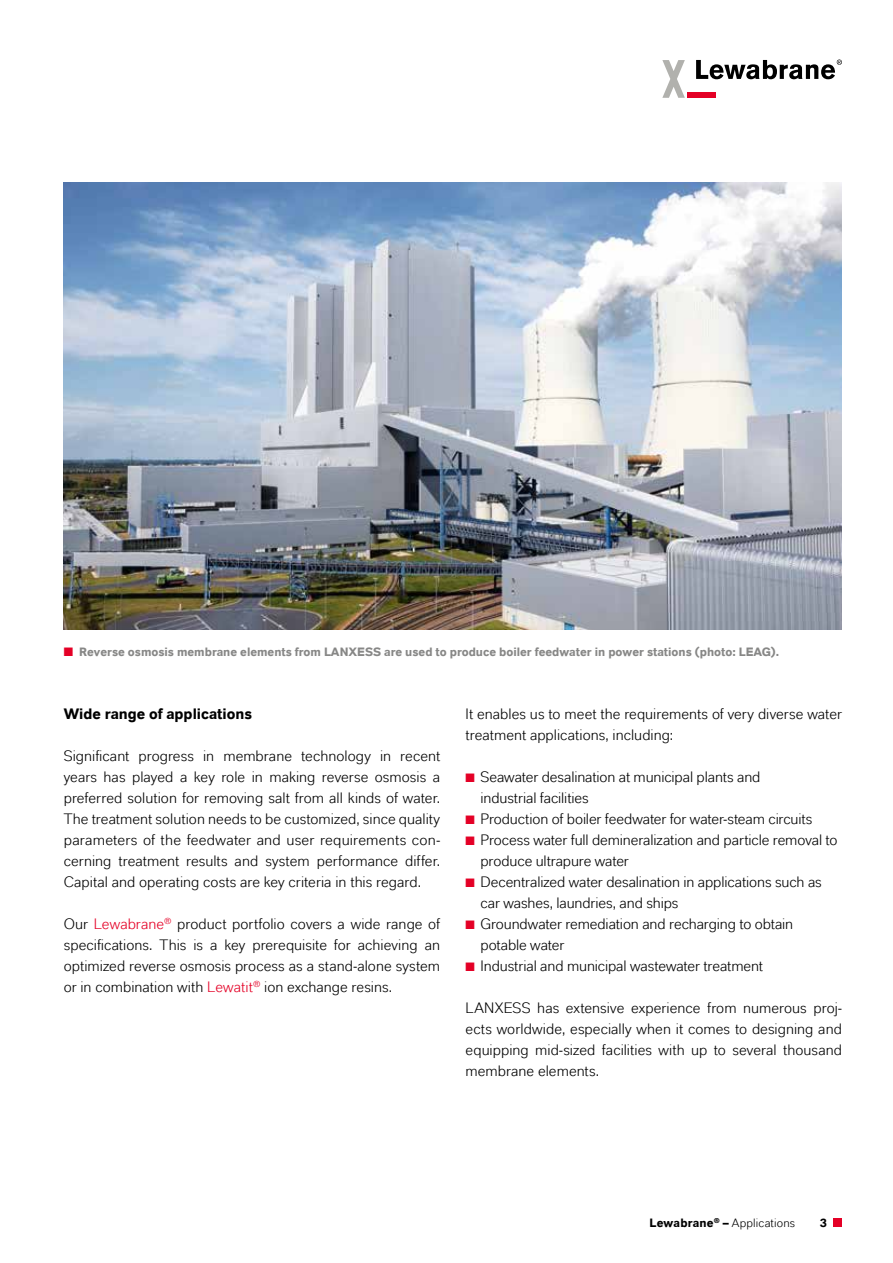
<style>
.page{position:relative;width:893px;height:1263px;background:#fff}
.page>*{position:absolute;margin:0;border:0;box-sizing:border-box;transform-origin:0 0}
.t1{font:15px/21px "Lanxess";letter-spacing:-.005em;color:#000}
.t2{font:700 15px "Lanxess";color:#000}
.t3{font:700 12px "Lanxess";color:#878786}
.t4{font:12px "Lanxess";letter-spacing:.015em;color:#000}
.t5{font:700 12px "Lanxess";color:#000}
.s1{color:#e40026}
.s2{font-weight:700}
</style>
<div class="page">
<img style="left:64px;top:183px;width:778px;height:446px">
<div style="left:688px;top:92px;width:28px;height:6px;background:#e40026"></div>
<svg style="left:662px;top:60px;width:23px;height:38px"></svg>
<svg style="left:696px;top:60px;width:146px;height:19px"></svg>
<div style="left:833px;top:1218px;width:9px;height:9px;background:#e40026"></div>
<p class="t3" style="left:64px;top:645px;width:717px"><span class="s1">■</span> Reverse osmosis membrane elements from LANXESS are used to produce boiler feedwater in power stations (photo: LEAG).</p>
<p class="t2" style="left:64px;top:705px;width:190px">Wide range of applications</p>
<p class="t1" style="left:64px;top:745px;width:378px;text-align:justify">Significant progress in membrane technology in recent years has played a key role in making reverse osmosis a preferred solution for removing salt from all kinds of water.<br>The treatment solution needs to be customized, since quality parameters of the feedwater and user requirements con&shy;cerning treatment results and system performance differ.<br>Capital and operating costs are key criteria in this regard.</p>
<p class="t1" style="left:64px;top:913px;width:378px;text-align:justify">Our <span class="s1">Lewabrane</span><sup>®</sup> product portfolio covers a wide range of specifications. This is a key prerequisite for achieving an optimized reverse osmosis process as a stand-alone system or in combination with <span class="s1">Lewatit</span><sup>®</sup> ion exchange resins.</p>
<p class="t1" style="left:466px;top:703px;width:378px">It enables us to meet the requirements of very diverse water treatment applications, including:</p>
<p class="t1" style="left:480px;top:766px;width:281px;text-indent:-15px"><span class="s1">■</span> Seawater desalination at municipal plants and industrial facilities</p>
<p class="t1" style="left:466px;top:808px;width:348px"><span class="s1">■</span> Production of boiler feedwater for water-steam circuits</p>
<p class="t1" style="left:480px;top:829px;width:359px;text-indent:-15px"><span class="s1">■</span> Process water full demineralization and particle removal to produce ultrapure water</p>
<p class="t1" style="left:480px;top:871px;width:343px;text-indent:-15px"><span class="s1">■</span> Decentralized water desalination in applications such as car washes, laundries, and ships</p>
<p class="t1" style="left:480px;top:913px;width:314px;text-indent:-15px"><span class="s1">■</span> Groundwater remediation and recharging to obtain potable water</p>
<p class="t1" style="left:466px;top:955px;width:299px"><span class="s1">■</span> Industrial and municipal wastewater treatment</p>
<p class="t1" style="left:466px;top:997px;width:378px;text-align:justify">LANXESS has extensive experience from numerous proj&shy;ects worldwide, especially when it comes to designing and equipping mid-sized facilities with up to several thousand membrane elements.</p>
<p class="t4" style="left:649px;top:1216px;width:147px"><span class="s2">Lewabrane</span><sup>®</sup> <span class="s2">–</span> Applications</p>
<p class="t5" style="left:820px;top:1215px;width:9px">3</p>
</div>
